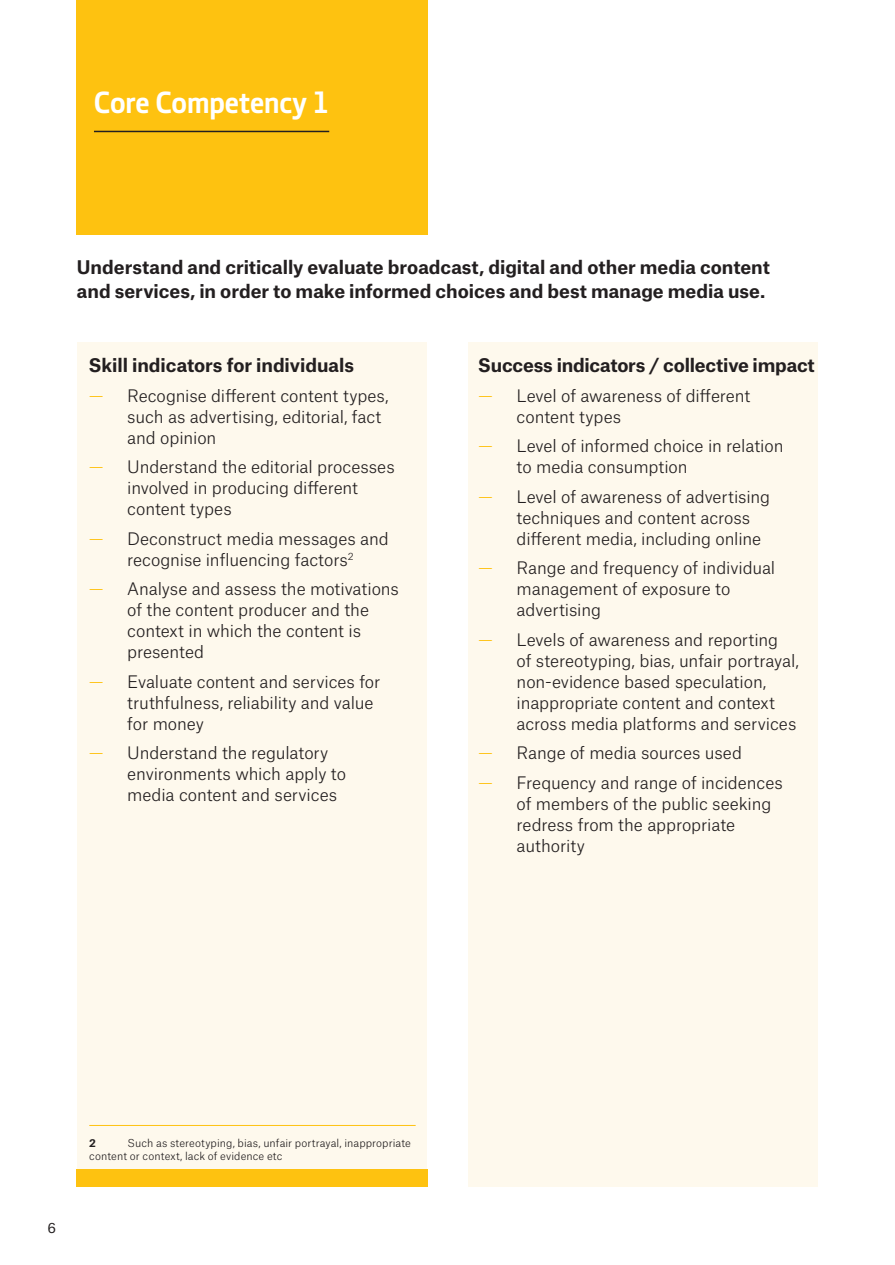
<style>
.page{position:relative;width:895px;height:1265px;background:#fff}
.page>*{position:absolute;margin:0;border:0;box-sizing:border-box;transform-origin:0 0}
.t1{font:700 31.5px "Section";color:#fff}
.t2{font:700 18px/24px "Atlas Grotesk";color:#231f20}
.t3{font:300 16.5px/21px "Atlas Grotesk";letter-spacing:-.005em;color:#231f20}
.t4{font:13.5px "Atlas Grotesk";color:#231f20}
.t5{font:300 10.5px/12.6px "Atlas Grotesk";letter-spacing:.01em;color:#231f20}
.t6{font:700 10.5px "Atlas Grotesk";color:#231f20}
.s1{color:#fec210}
</style>
<div class="page">
<div style="left:77px;top:343px;width:349px;height:844px;background:#fef9ed"></div>
<div style="left:467px;top:343px;width:350px;height:844px;background:#fef9ed"></div>
<div style="left:77px;top:0;width:351px;height:235px;background:#fec210"></div>
<hr style="left:94px;top:131px;width:235px;height:1px;background:#231f20">
<div style="left:77px;top:1170px;width:351px;height:17px;background:#fec210"></div>
<hr style="left:89px;top:1125px;width:326px;height:1px;background:#fec210">
<p class="t1" style="left:94px;top:83px;width:237px">Core Competency 1</p>
<p class="t2" style="left:77px;top:253px;width:694px">Understand and critically evaluate broadcast, digital and other media content and services, in order to make informed choices and best manage media use.</p>
<p class="t2" style="left:89px;top:351px;width:267px">Skill indicators for individuals</p>
<p class="t3" style="left:127px;top:383px;width:263px;text-indent:-38px"><span class="s1">—</span> Recognise different content types, such as advertising, editorial, fact and opinion</p>
<p class="t3" style="left:127px;top:455px;width:269px;text-indent:-38px"><span class="s1">—</span> Understand the editorial processes involved in producing different content types</p>
<p class="t3" style="left:89px;top:526px;width:301px;text-align:center"><span class="s1">—</span> Deconstruct media messages and recognise influencing factors<sup>2</sup></p>
<p class="t3" style="left:127px;top:577px;width:273px;text-indent:-38px"><span class="s1">—</span> Analyse and assess the motivations of the content producer and the context in which the content is presented</p>
<p class="t3" style="left:127px;top:669px;width:254px;text-indent:-38px"><span class="s1">—</span> Evaluate content and services for truthfulness, reliability and value for money</p>
<p class="t3" style="left:127px;top:741px;width:220px;text-indent:-38px"><span class="s1">—</span> Understand the regulatory environments which apply to media content and services</p>
<p class="t2" style="left:478px;top:351px;width:338px">Success indicators / collective impact</p>
<p class="t3" style="left:516px;top:383px;width:235px;text-indent:-38px"><span class="s1">—</span> Level of awareness of different content types</p>
<p class="t3" style="left:516px;top:434px;width:268px;text-indent:-38px"><span class="s1">—</span> Level of informed choice in relation to media consumption</p>
<p class="t3" style="left:516px;top:484px;width:255px;text-indent:-38px"><span class="s1">—</span> Level of awareness of advertising techniques and content across different media, including online</p>
<p class="t3" style="left:516px;top:556px;width:260px;text-indent:-38px"><span class="s1">—</span> Range and frequency of individual management of exposure to advertising</p>
<p class="t3" style="left:516px;top:627px;width:284px;text-indent:-38px"><span class="s1">—</span> Levels of awareness and reporting<br>of stereotyping, bias, unfair portrayal, non-evidence based speculation, inappropriate content and context across media platforms and services</p>
<p class="t3" style="left:478px;top:741px;width:265px"><span class="s1">—</span> Range of media sources used</p>
<p class="t3" style="left:516px;top:770px;width:267px;text-indent:-38px"><span class="s1">—</span> Frequency and range of incidences of members of the public seeking redress from the appropriate authority</p>
<p class="t4" style="left:47px;top:1217px;width:10px">6</p>
<p class="t5" style="left:89px;top:1135px;width:323px;text-indent:38px">Such as stereotyping, bias, unfair portrayal, inappropriate content or context, lack of evidence etc</p>
<p class="t6" style="left:89px;top:1134px;width:8px">2</p>
</div>
